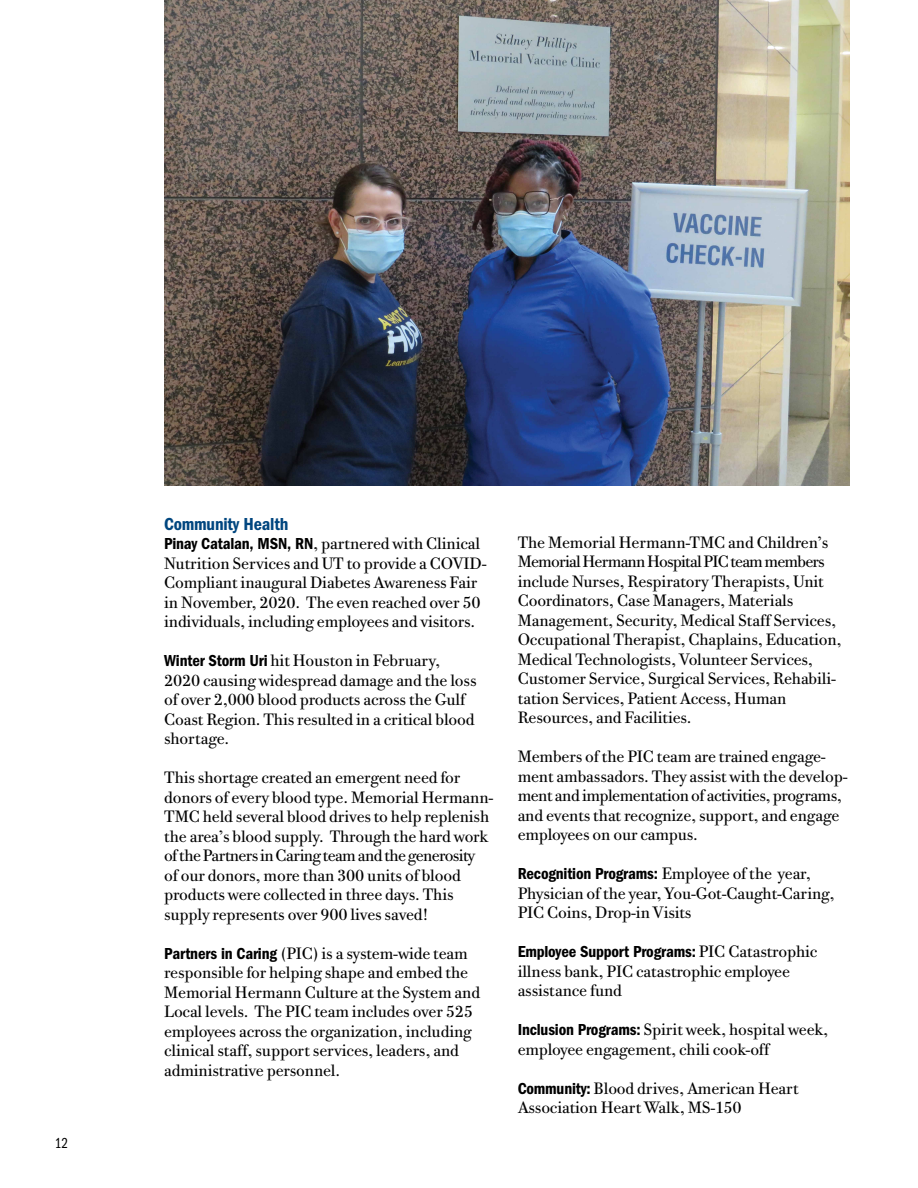
<style>
.page{position:relative;width:918px;height:1188px;background:#fff}
.page>*{position:absolute;margin:0;border:0;box-sizing:border-box;transform-origin:0 0}
.t1{font:600 18px "Franklin Got Cd ITC";letter-spacing:-.01em;color:#00467f}
.t2{font:16.5px/19.5px "Bodoni Twe ITC";letter-spacing:-.01em;color:#000}
.t3{font:600 16.5px "Franklin Got Cd ITC";letter-spacing:-.01em;color:#000}
.t4{font:15px "Franklin Gothic Book Cmpr";color:#000}
.s1{font-family:"Franklin Got Cd ITC";font-weight:600}
.s2{font-family:"Bodoni Twe ITC";font-weight:400}
</style>
<div class="page">
<img style="left:164px;top:0;width:686px;height:486px">
<p class="t4" style="left:55px;top:1135px;width:14px">12</p>
<p class="t1" style="left:164px;top:513px;width:126px">Community Health</p>
<p class="t2" style="left:164px;top:534px;width:324px"><span class="s1">Pinay Catalan, MSN, RN</span>, partnered with Clinical Nutrition Services and UT to provide a COVID-Compliant inaugural Diabetes Awareness Fair in November, 2020. The even reached over 50 individuals, including employees and visitors.</p>
<p class="t2" style="left:164px;top:651px;width:314px"><span class="s1">Winter Storm Uri</span> hit Houston in February, 2020 causing widespread damage and the loss of over 2,000 blood products across the Gulf Coast Region. This resulted in a critical blood shortage.</p>
<p class="t2" style="left:164px;top:768px;width:331px">This shortage created an emergent need for donors of every blood type. Memorial Hermann-TMC held several blood drives to help replenish the area’s blood supply. Through the hard work of the Partners in Caring team and the generosity<br>of our donors, more than 300 units of blood products were collected in three days. This supply represents over 900 lives saved!</p>
<p class="t2" style="left:164px;top:943px;width:318px"><span class="s1">Partners in Caring</span> (PIC) is a system-wide team responsible for helping shape and embed the Memorial Hermann Culture at the System and Local levels. The PIC team includes over 525 employees across the organization, including clinical staff, support services, leaders, and administrative personnel.</p>
<p class="t2" style="left:518px;top:532px;width:326px">The Memorial Hermann-TMC and Children’s Memorial Hermann Hospital PIC team members include Nurses, Respiratory Therapists, Unit Coordinators, Case Managers, Materials Management, Security, Medical Staff Services, Occupational Therapist, Chaplains, Education, Medical Technologists, Volunteer Services, Customer Service, Surgical Services, Rehabili&shy;tation Services, Patient Access, Human Resources, and Facilities.</p>
<p class="t2" style="left:518px;top:747px;width:332px">Members of the PIC team are trained engage&shy;ment ambassadors. They assist with the develop&shy;ment and implementation of activities, programs, and events that recognize, support, and engage employees on our campus.</p>
<p class="t3" style="left:518px;top:864px;width:295px">Recognition Programs: <span class="s2">Employee of the year,</span></p>
<p class="t2" style="left:518px;top:883px;width:319px">Physician of the year, You-Got-Caught-Caring,<br>PIC Coins, Drop-in Visits</p>
<p class="t3" style="left:518px;top:942px;width:301px">Employee Support Programs: <span class="s2">PIC Catastrophic</span></p>
<p class="t2" style="left:518px;top:961px;width:274px">illness bank, PIC catastrophic employee assistance fund</p>
<p class="t2" style="left:518px;top:1020px;width:312px"><span class="s1">Inclusion Programs:</span> Spirit week, hospital week, employee engagement, chili cook-off</p>
<p class="t2" style="left:518px;top:1078px;width:282px"><span class="s1">Community:</span> Blood drives, American Heart<br>Association Heart Walk, MS-150</p>
</div>
